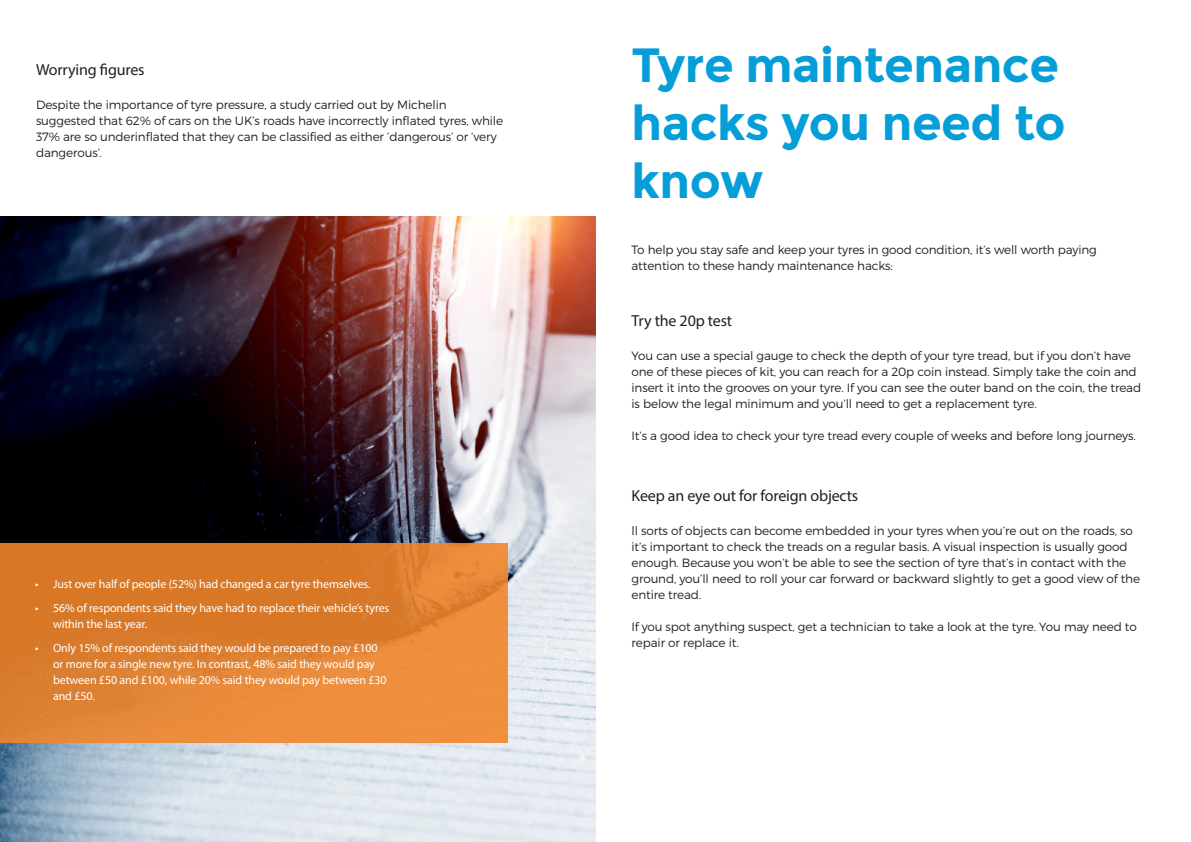
<style>
.page{position:relative;width:1191px;height:842px;background:#fff}
.page>*{position:absolute;margin:0;border:0;box-sizing:border-box;transform-origin:0 0}
.t1{font:700 48px/58px "Montserrat";letter-spacing:-.01em;color:#059ed8}
.t2{font:16px "Myriad Pro";letter-spacing:-.01em;color:#241f21}
.t3{font:300 12px/16px "Montserrat";letter-spacing:-.01em;color:#241f21}
.t4{font:12px/16px "Myriad Pro";letter-spacing:-.01em;color:#fff}
</style>
<div class="page">
<img style="left:0;top:216px;width:595px;height:626px">
<svg style="left:0;top:543px;width:507px;height:200px;background:#e08231"></svg>
<h2 class="t2" style="left:36px;top:60px;width:110px">Worrying figures</h2>
<p class="t3" style="left:36px;top:97px;width:469px">Despite the importance of tyre pressure, a study carried out by Michelin suggested that 62% of cars on the UK’s roads have incorrectly inflated tyres, while 37% are so underinflated that they can be classified as either ‘dangerous’ or ‘very dangerous’.</p>
<p class="t4" style="left:35px;top:576px;width:337px">• Just over half of people (52%) had changed a car tyre themselves.</p>
<p class="t4" style="left:53px;top:600px;width:338px;text-indent:-18px">• 56% of respondents said they have had to replace their vehicle’s tyres within the last year.</p>
<p class="t4" style="left:53px;top:640px;width:335px;text-indent:-18px">• Only 15% of respondents said they would be prepared to pay £100 or more for a single new tyre. In contrast, 48% said they would pay between £50 and £100, while 20% said they would pay between £30 and £50.</p>
<h1 class="t1" style="left:631px;top:37px;width:435px">Tyre maintenance hacks you need to know</h1>
<p class="t3" style="left:631px;top:242px;width:467px">To help you stay safe and keep your tyres in good condition, it’s well worth paying attention to these handy maintenance hacks:</p>
<h2 class="t2" style="left:631px;top:311px;width:102px">Try the 20p test</h2>
<p class="t3" style="left:631px;top:347px;width:511px">You can use a special gauge to check the depth of your tyre tread, but if you don’t have one of these pieces of kit, you can reach for a 20p coin instead. Simply take the coin and insert it into the grooves on your tyre. If you can see the outer band on the coin, the tread is below the legal minimum and you’ll need to get a replacement tyre.</p>
<p class="t3" style="left:631px;top:427px;width:506px">It’s a good idea to check your tyre tread every couple of weeks and before long journeys.</p>
<h2 class="t2" style="left:631px;top:485px;width:228px">Keep an eye out for foreign objects</h2>
<p class="t3" style="left:631px;top:522px;width:510px">ll sorts of objects can become embedded in your tyres when you’re out on the roads, so it’s important to check the treads on a regular basis. A visual inspection is usually good enough. Because you won’t be able to see the section of tyre that’s in contact with the ground, you’ll need to roll your car forward or backward slightly to get a good view of the entire tread.</p>
<p class="t3" style="left:631px;top:618px;width:507px">If you spot anything suspect, get a technician to take a look at the tyre. You may need to repair or replace it.</p>
</div>
